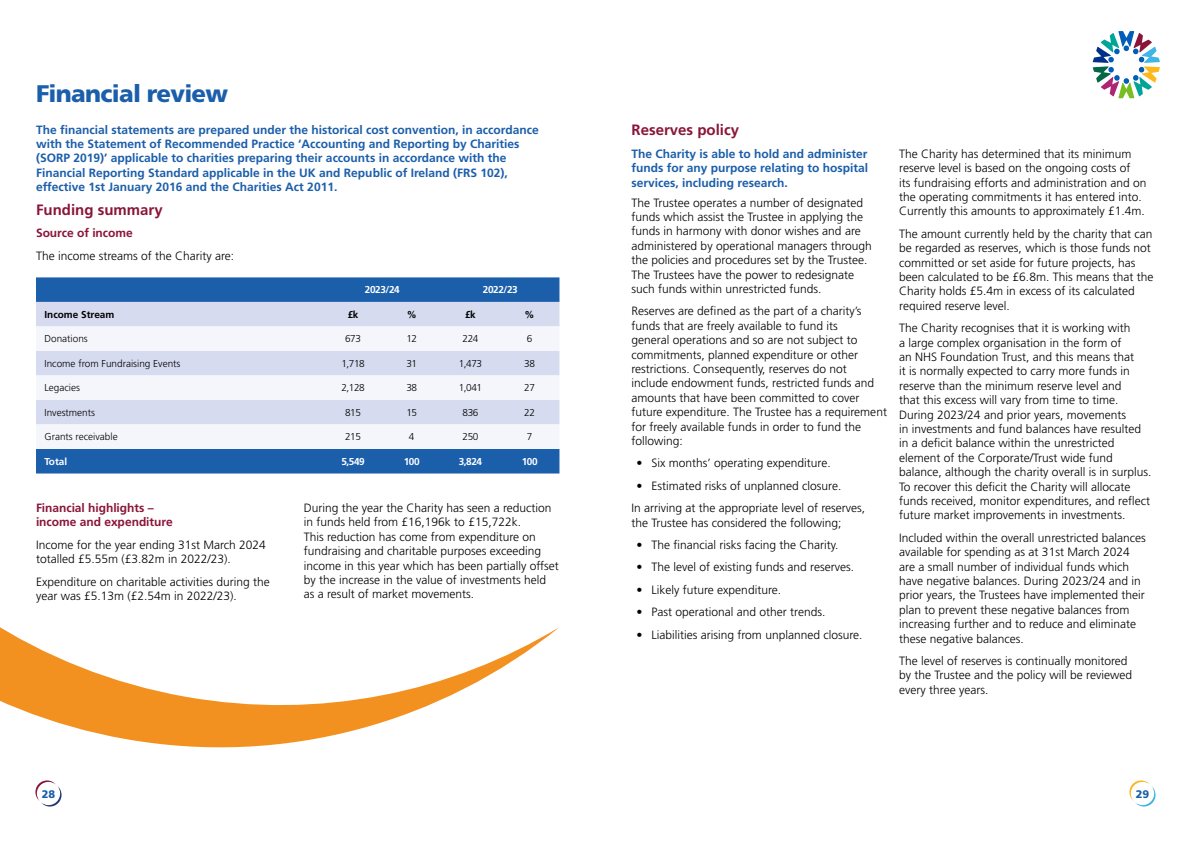
<style>
.page{position:relative;width:1191px;height:842px;background:#fff}
.page>*{position:absolute;margin:0;border:0;box-sizing:border-box;transform-origin:0 0}
.Headings_L2{font:900 24px "Frutiger LT Std";letter-spacing:-.03em;color:#1b5eaa}
.Headings_L4{font:700 15px "Frutiger LT Std";color:#8a1539}
.Body_Copy{font:300 12px/14.4px "Frutiger LT Std";color:#000}
.Bold_Pull_Out{font:700 12px/14.4px "Frutiger LT Std";color:#1b5eaa}
.Body_Copy-2{font:700 12px/14.4px "Frutiger LT Std";letter-spacing:-.005em;color:#8a1539}
.t1{font:900 11px "Frutiger LT Std";color:#1b5eaa}
.t2{font:300 10px "Frutiger LT Std";color:#000}
.t3{font:700 10px "Frutiger LT Std";letter-spacing:-.04em;color:#fff}
.t4{font:700 10px "Frutiger LT Std";color:#000}
</style>
<div class="page">
<div style="left:36px;top:277px;width:523px;height:196px;background:#1b5eaa"></div>
<div style="left:36px;top:302px;width:523px;height:24px;background:#d7dbf0"></div>
<svg style="left:36px;top:326px;width:523px;height:123px;fill:#f5f6fc"></svg>
<svg style="left:0;top:627px;width:559px;height:121px"></svg>
<svg style="left:1092px;top:31px;width:67px;height:67px"></svg>
<svg style="left:35px;top:780px;width:27px;height:26px"></svg>
<svg style="left:1129px;top:780px;width:26px;height:26px"></svg>
<p class="Headings_L2" style="left:36px;top:79px;width:194px">Financial review</p>
<p class="Bold_Pull_Out" style="left:36px;top:122px;width:504px">The financial statements are prepared under the historical cost convention, in accordance with the Statement of Recommended Practice ‘Accounting and Reporting by Charities (SORP 2019)’ applicable to charities preparing their accounts in accordance with the Financial Reporting Standard applicable in the UK and Republic of Ireland (FRS 102), effective 1st January 2016 and the Charities Act 2011.</p>
<p class="Headings_L4" style="left:36px;top:201px;width:128px">Funding summary</p>
<p class="Body_Copy-2" style="left:36px;top:226px;width:98px">Source of income</p>
<p class="Body_Copy" style="left:36px;top:249px;width:200px">The income streams of the Charity are:</p>
<p class="t3" style="left:365px;top:284px;width:36px">2023/24</p>
<p class="t3" style="left:483px;top:284px;width:36px">2022/23</p>
<p class="t4" style="left:45px;top:309px;width:71px">Income Stream</p>
<p class="t4" style="left:348px;top:309px;width:12px">£k</p>
<p class="t4" style="left:407px;top:309px;width:11px">%</p>
<p class="t4" style="left:465px;top:309px;width:12px">£k</p>
<p class="t4" style="left:524px;top:309px;width:11px">%</p>
<p class="t2" style="left:45px;top:333px;width:45px">Donations</p>
<p class="t2" style="left:345px;top:333px;width:17px">673</p>
<p class="t2" style="left:406px;top:333px;width:12px">12</p>
<p class="t2" style="left:462px;top:333px;width:17px">224</p>
<p class="t2" style="left:527px;top:333px;width:7px">6</p>
<p class="t2" style="left:45px;top:358px;width:137px">Income from Fundraising Events</p>
<p class="t2" style="left:341px;top:358px;width:25px">1,718</p>
<p class="t2" style="left:406px;top:358px;width:12px">31</p>
<p class="t2" style="left:459px;top:358px;width:25px">1,473</p>
<p class="t2" style="left:524px;top:358px;width:12px">38</p>
<p class="t2" style="left:45px;top:382px;width:37px">Legacies</p>
<p class="t2" style="left:341px;top:382px;width:25px">2,128</p>
<p class="t2" style="left:406px;top:382px;width:12px">38</p>
<p class="t2" style="left:459px;top:382px;width:25px">1,041</p>
<p class="t2" style="left:524px;top:382px;width:12px">27</p>
<p class="t2" style="left:45px;top:407px;width:52px">Investments</p>
<p class="t2" style="left:345px;top:407px;width:17px">815</p>
<p class="t2" style="left:406px;top:407px;width:12px">15</p>
<p class="t2" style="left:462px;top:407px;width:17px">836</p>
<p class="t2" style="left:524px;top:407px;width:12px">22</p>
<p class="t2" style="left:45px;top:431px;width:75px">Grants receivable</p>
<p class="t2" style="left:345px;top:431px;width:17px">215</p>
<p class="t2" style="left:409px;top:431px;width:7px">4</p>
<p class="t2" style="left:462px;top:431px;width:17px">250</p>
<p class="t2" style="left:527px;top:431px;width:7px">7</p>
<p class="t3" style="left:45px;top:456px;width:24px">Total</p>
<p class="t3" style="left:341px;top:456px;width:25px">5,549</p>
<p class="t3" style="left:404px;top:456px;width:17px">100</p>
<p class="t3" style="left:459px;top:456px;width:25px">3,824</p>
<p class="t3" style="left:522px;top:456px;width:17px">100</p>
<p class="Body_Copy-2" style="left:36px;top:501px;width:138px">Financial highlights – income and expenditure</p>
<p class="Body_Copy" style="left:36px;top:538px;width:231px">Income for the year ending 31st March 2024 totalled £5.55m (£3.82m in 2022/23).</p>
<p class="Body_Copy" style="left:36px;top:574px;width:235px">Expenditure on charitable activities during the year was £5.13m (£2.54m in 2022/23).</p>
<p class="Body_Copy" style="left:304px;top:501px;width:257px">During the year the Charity has seen a reduction in funds held from £16,196k to £15,722k.<br>This reduction has come from expenditure on fundraising and charitable purposes exceeding income in this year which has been partially offset by the increase in the value of investments held as a result of market movements.</p>
<p class="Headings_L4" style="left:631px;top:121px;width:109px">Reserves policy</p>
<p class="Bold_Pull_Out" style="left:631px;top:146px;width:238px;text-align:justify">The Charity is able to hold and administer funds for any purpose relating to hospital services, including research.</p>
<p class="Body_Copy" style="left:631px;top:195px;width:242px">The Trustee operates a number of designated funds which assist the Trustee in applying the funds in harmony with donor wishes and are administered by operational managers through the policies and procedures set by the Trustee.<br>The Trustees have the power to redesignate such funds within unrestricted funds.</p>
<p class="Body_Copy" style="left:631px;top:304px;width:257px">Reserves are defined as the part of a charity’s funds that are freely available to fund its<br>general operations and so are not subject to commitments, planned expenditure or other restrictions. Consequently, reserves do not<br>include endowment funds, restricted funds and amounts that have been committed to cover future expenditure. The Trustee has a requirement for freely available funds in order to fund the following:</p>
<p class="Body_Copy" style="left:636px;top:456px;width:196px">• Six months’ operating expenditure.</p>
<p class="Body_Copy" style="left:636px;top:479px;width:206px">• Estimated risks of unplanned closure.</p>
<p class="Body_Copy" style="left:631px;top:501px;width:235px">In arriving at the appropriate level of reserves, the Trustee has considered the following;</p>
<p class="Body_Copy" style="left:636px;top:538px;width:203px">• The financial risks facing the Charity.</p>
<p class="Body_Copy" style="left:636px;top:560px;width:219px">• The level of existing funds and reserves.</p>
<p class="Body_Copy" style="left:636px;top:583px;width:146px">• Likely future expenditure.</p>
<p class="Body_Copy" style="left:636px;top:605px;width:190px">• Past operational and other trends.</p>
<p class="Body_Copy" style="left:636px;top:627px;width:227px">• Liabilities arising from unplanned closure.</p>
<p class="Body_Copy" style="left:899px;top:147px;width:249px">The Charity has determined that its minimum reserve level is based on the ongoing costs of<br>its fundraising efforts and administration and on the operating commitments it has entered into.<br>Currently this amounts to approximately £1.4m.</p>
<p class="Body_Copy" style="left:899px;top:227px;width:256px">The amount currently held by the charity that can be regarded as reserves, which is those funds not committed or set aside for future projects, has been calculated to be £6.8m. This means that the Charity holds £5.4m in excess of its calculated required reserve level.</p>
<p class="Body_Copy" style="left:899px;top:321px;width:254px">The Charity recognises that it is working with<br>a large complex organisation in the form of<br>an NHS Foundation Trust, and this means that<br>it is normally expected to carry more funds in reserve than the minimum reserve level and<br>that this excess will vary from time to time.<br>During 2023/24 and prior years, movements<br>in investments and fund balances have resulted in a deficit balance within the unrestricted element of the Corporate/Trust wide fund balance, although the charity overall is in surplus.<br>To recover this deficit the Charity will allocate funds received, monitor expenditures, and reflect future market improvements in investments.</p>
<p class="Body_Copy" style="left:899px;top:531px;width:248px">Included within the overall unrestricted balances available for spending as at 31st March 2024 are a small number of individual funds which have negative balances. During 2023/24 and in prior years, the Trustees have implemented their plan to prevent these negative balances from increasing further and to reduce and eliminate these negative balances.</p>
<p class="Body_Copy" style="left:899px;top:654px;width:234px">The level of reserves is continually monitored by the Trustee and the policy will be reviewed every three years.</p>
<p class="t1" style="left:42px;top:787px;width:15px">28</p>
<p class="t1" style="left:1135px;top:787px;width:15px">29</p>
</div>
